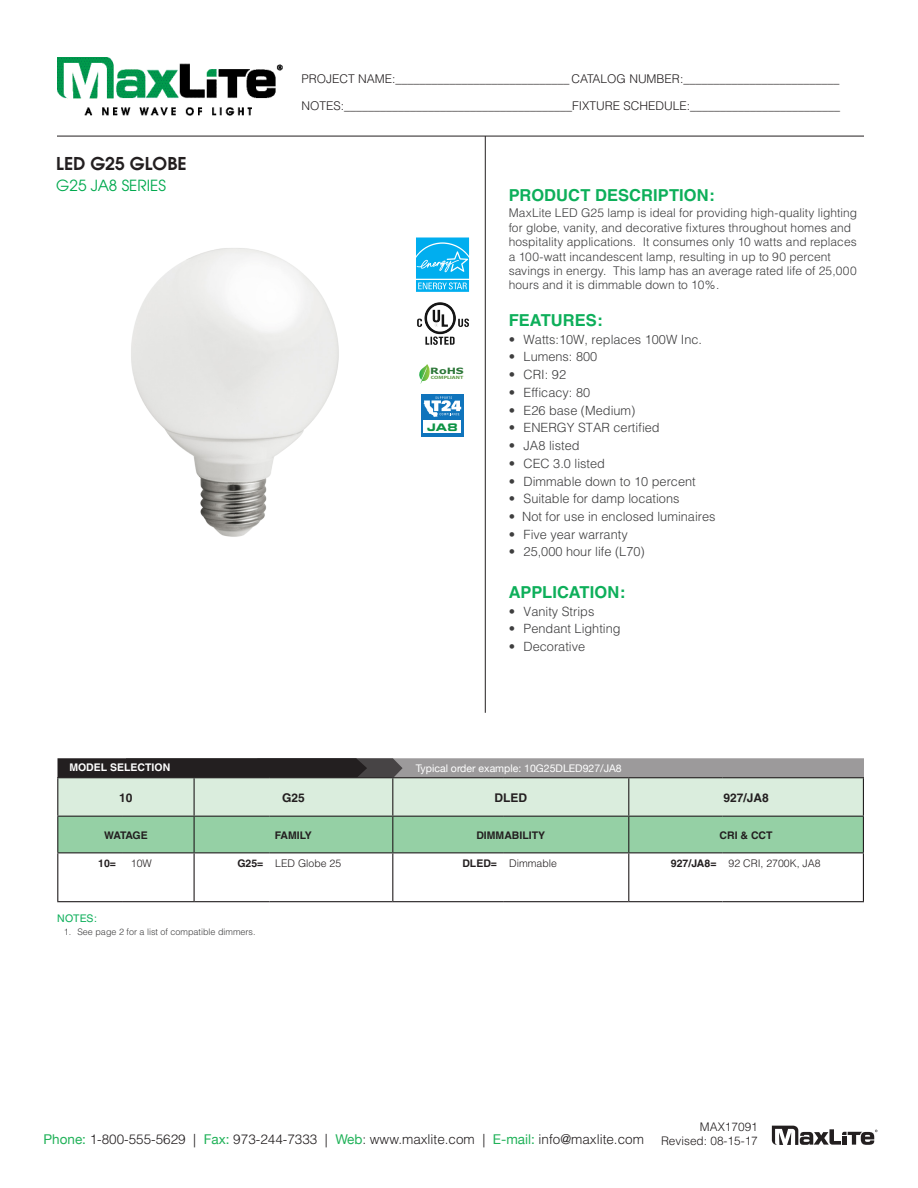
<style>
.page{position:relative;width:918px;height:1188px;background:#fff}
.page>*{position:absolute;margin:0;border:0;box-sizing:border-box;transform-origin:0 0}
.t1{font:600 17.7px "Avant Garde";color:#231f20}
.t2{font:700 16.5px "Helvetica";letter-spacing:.005em;color:#0daf5a}
.t3{font:15.3px "Avant Garde";color:#00a94e}
.t4{font:300 13.5px "Helvetica";color:#231f20}
.Bullets_Text_-_Featu{font:300 12.75px "Helvetica";color:#3e3e3f}
.Product_Description{font:300 12px/14.4px "Helvetica";letter-spacing:.005em;color:#3e3e3f}
.t5{font:300 12px "Helvetica";color:#231f20}
.t6{font:700 12px "Helvetica";color:#231f20}
.t7{font:300 11.85px "Helvetica";color:#231f20}
.t8{font:700 10.5px "Helvetica";color:#231f20}
.t9{font:300 10.5px "Helvetica";color:#231f20}
.t10{font:10.5px "Helvetica Neue";color:#fff}
.t11{font:700 10.5px "Helvetica";color:#fff}
.t12{font:10.5px "Helvetica";letter-spacing:.005em;color:#0daf5a}
.t13{font:10.35px "Eurostile Bold Extended Two";color:#0d9344}
.t14{font:300 9px "Helvetica";color:#3e3e3f}
.t15{font:700 8.7px "Verdana";color:#2d7739;scale:1.28 1}
.t16{font:700 4.65px "Myriad";color:#5a9a41;scale:1.28 1}
.s1{font-family:"Helvetica Neue";font-weight:400;color:#21b259}
</style>
<div class="page">
<img style="left:57px;top:58px;width:225px;height:57px">
<hr style="left:57px;top:136px;width:807px;height:1px;background:#231f20">
<svg style="left:772px;top:1126px;width:106px;height:19px"></svg>
<hr style="left:485px;top:136px;width:1px;height:577px;background:#231f20">
<svg style="left:419px;top:364px;width:11px;height:20px"></svg>
<svg style="left:58px;top:758px;width:806px;height:94px;background:#a7c4ae"></svg>
<hr style="left:392px;top:817px;width:1px;height:35px;background:#231f20">
<hr style="left:57px;top:853px;width:1px;height:48px;background:#231f20">
<hr style="left:194px;top:853px;width:1px;height:48px;background:#231f20">
<hr style="left:628px;top:853px;width:1px;height:48px;background:#231f20">
<hr style="left:863px;top:853px;width:1px;height:48px;background:#231f20">
<hr style="left:194px;top:777px;width:75px;height:1px;background:#231f20">
<hr style="left:269px;top:777px;width:124px;height:1px;background:#231f20">
<hr style="left:194px;top:816px;width:75px;height:1px;background:#231f20">
<hr style="left:269px;top:816px;width:124px;height:1px;background:#231f20">
<hr style="left:393px;top:777px;width:110px;height:1px;background:#231f20">
<hr style="left:392px;top:778px;width:1px;height:38px;background:#231f20">
<hr style="left:503px;top:777px;width:126px;height:1px;background:#231f20">
<hr style="left:393px;top:816px;width:110px;height:1px;background:#231f20">
<hr style="left:503px;top:816px;width:126px;height:1px;background:#231f20">
<hr style="left:57px;top:901px;width:65px;height:1px;background:#231f20">
<hr style="left:122px;top:901px;width:72px;height:1px;background:#231f20">
<hr style="left:194px;top:901px;width:75px;height:1px;background:#231f20">
<hr style="left:269px;top:901px;width:124px;height:1px;background:#231f20">
<hr style="left:392px;top:853px;width:1px;height:48px;background:#231f20">
<hr style="left:393px;top:901px;width:110px;height:1px;background:#231f20">
<hr style="left:503px;top:901px;width:126px;height:1px;background:#231f20">
<hr style="left:629px;top:901px;width:94px;height:1px;background:#231f20">
<hr style="left:723px;top:901px;width:141px;height:1px;background:#231f20">
<hr style="left:628px;top:817px;width:1px;height:35px;background:#231f20">
<hr style="left:629px;top:777px;width:94px;height:1px;background:#231f20">
<hr style="left:628px;top:778px;width:1px;height:38px;background:#231f20">
<hr style="left:723px;top:777px;width:141px;height:1px;background:#231f20">
<hr style="left:629px;top:816px;width:94px;height:1px;background:#231f20">
<hr style="left:723px;top:816px;width:141px;height:1px;background:#231f20">
<hr style="left:194px;top:852px;width:75px;height:1px;background:#231f20">
<hr style="left:269px;top:852px;width:124px;height:1px;background:#231f20">
<hr style="left:393px;top:852px;width:110px;height:1px;background:#231f20">
<hr style="left:503px;top:852px;width:126px;height:1px;background:#231f20">
<hr style="left:629px;top:852px;width:94px;height:1px;background:#231f20">
<hr style="left:723px;top:852px;width:141px;height:1px;background:#231f20">
<hr style="left:57px;top:817px;width:1px;height:35px;background:#231f20">
<hr style="left:194px;top:817px;width:1px;height:35px;background:#231f20">
<hr style="left:57px;top:852px;width:65px;height:1px;background:#231f20">
<hr style="left:122px;top:852px;width:72px;height:1px;background:#231f20">
<hr style="left:57px;top:777px;width:65px;height:1px;background:#231f20">
<hr style="left:57px;top:778px;width:1px;height:38px;background:#231f20">
<hr style="left:122px;top:777px;width:72px;height:1px;background:#231f20">
<hr style="left:194px;top:778px;width:1px;height:38px;background:#231f20">
<hr style="left:57px;top:816px;width:65px;height:1px;background:#231f20">
<hr style="left:122px;top:816px;width:72px;height:1px;background:#231f20">
<hr style="left:863px;top:817px;width:1px;height:35px;background:#231f20">
<hr style="left:863px;top:778px;width:1px;height:38px;background:#231f20">
<img style="left:417px;top:302px;width:52px;height:43px">
<img style="left:131px;top:248px;width:208px;height:289px">
<div style="left:421px;top:394px;width:43px;height:42px;background:#1074bc"></div>
<svg style="left:424px;top:397px;width:37px;height:20px"></svg>
<div style="left:424px;top:420px;width:37px;height:13px;background:#fff"></div>
<svg style="left:416px;top:237px;width:54px;height:55px"></svg>
<svg style="left:416px;top:238px;width:53px;height:54px;background:#29bbf1"></svg>
<p class="t1" style="left:56px;top:152px;width:132px">LED G25 GLOBE</p>
<p class="t3" style="left:56px;top:176px;width:111px">G25 JA8 SERIES</p>
<p class="t5" style="left:301px;top:71px;width:539px">PROJECT NAME:_____________________________ CATALOG NUMBER:__________________________</p>
<p class="t5" style="left:301px;top:98px;width:540px">NOTES:______________________________________FIXTURE SCHEDULE:_________________________</p>
<p class="t15" style="left:430px;top:365px;width:28px">RoHS</p>
<p class="t16" style="left:431px;top:375px;width:27px">COMPLIANT</p>
<p class="t13" style="left:427px;top:420px;width:32px">JA8</p>
<p class="t2" style="left:509px;top:185px;width:208px">PRODUCT DESCRIPTION:</p>
<p class="Product_Description" style="left:509px;top:206px;width:350px">MaxLite LED G25 lamp is ideal for providing high-quality lighting for globe, vanity, and decorative fixtures throughout homes and hospitality applications. It consumes only 10 watts and replaces a 100-watt incandescent lamp, resulting in up to 90 percent savings in energy. This lamp has an average rated life of 25,000 hours and it is dimmable down to 10%.</p>
<p class="t2" style="left:509px;top:310px;width:96px">FEATURES:</p>
<p class="Bullets_Text_-_Featu" style="left:509px;top:331px;width:195px">• Watts:10W, replaces 100W Inc.</p>
<p class="Bullets_Text_-_Featu" style="left:509px;top:349px;width:90px">• Lumens: 800</p>
<p class="Bullets_Text_-_Featu" style="left:509px;top:367px;width:59px">• CRI: 92</p>
<p class="Bullets_Text_-_Featu" style="left:509px;top:384px;width:83px">• Efficacy: 80</p>
<p class="Bullets_Text_-_Featu" style="left:509px;top:402px;width:128px">• E26 base (Medium)</p>
<p class="Bullets_Text_-_Featu" style="left:509px;top:420px;width:152px">• ENERGY STAR certified</p>
<p class="Bullets_Text_-_Featu" style="left:509px;top:438px;width:72px">• JA8 listed</p>
<p class="Bullets_Text_-_Featu" style="left:509px;top:455px;width:98px">• CEC 3.0 listed</p>
<p class="Bullets_Text_-_Featu" style="left:509px;top:473px;width:189px">• Dimmable down to 10 percent</p>
<p class="Bullets_Text_-_Featu" style="left:509px;top:491px;width:172px">• Suitable for damp locations</p>
<p class="Bullets_Text_-_Featu" style="left:509px;top:508px;width:208px">• Not for use in enclosed luminaires</p>
<p class="Bullets_Text_-_Featu" style="left:509px;top:526px;width:121px">• Five year warranty</p>
<p class="Bullets_Text_-_Featu" style="left:509px;top:544px;width:138px">• 25,000 hour life (L70)</p>
<p class="t2" style="left:509px;top:582px;width:118px">APPLICATION:</p>
<p class="Bullets_Text_-_Featu" style="left:509px;top:603px;width:87px">• Vanity Strips</p>
<p class="Bullets_Text_-_Featu" style="left:509px;top:621px;width:113px">• Pendant Lighting</p>
<p class="Bullets_Text_-_Featu" style="left:509px;top:639px;width:78px">• Decorative</p>
<p class="t11" style="left:69px;top:761px;width:102px">MODEL SELECTION</p>
<p class="t10" style="left:416px;top:761px;width:207px">Typical order example: 10G25DLED927/JA8</p>
<p class="t6" style="left:119px;top:790px;width:15px">10</p>
<p class="t6" style="left:282px;top:790px;width:24px">G25</p>
<p class="t6" style="left:494px;top:790px;width:34px">DLED</p>
<p class="t6" style="left:724px;top:790px;width:47px">927/JA8</p>
<p class="t8" style="left:104px;top:828px;width:45px">WATAGE</p>
<p class="t8" style="left:275px;top:828px;width:38px">FAMILY</p>
<p class="t8" style="left:476px;top:828px;width:70px">DIMMABILITY</p>
<p class="t8" style="left:720px;top:828px;width:55px">CRI &amp; CCT</p>
<p class="t8" style="left:98px;top:857px;width:19px">10=</p>
<p class="t9" style="left:131px;top:857px;width:23px">10W</p>
<p class="t8" style="left:237px;top:857px;width:27px">G25=</p>
<p class="t9" style="left:275px;top:857px;width:67px">LED Globe 25</p>
<p class="t8" style="left:462px;top:857px;width:36px">DLED=</p>
<p class="t9" style="left:509px;top:857px;width:49px">Dimmable</p>
<p class="t8" style="left:671px;top:857px;width:47px">927/JA8=</p>
<p class="t9" style="left:729px;top:857px;width:94px">92 CRI, 2700K, JA8</p>
<p class="t12" style="left:57px;top:912px;width:41px">NOTES:</p>
<p class="t14" style="left:64px;top:927px;width:193px">1. See page 2 for a list of compatible dimmers.</p>
<p class="t7" style="left:700px;top:1119px;width:59px">MAX17091</p>
<p class="t4" style="left:44px;top:1130px;width:602px"><span class="s1">Phone:</span> 1-800-555-5629 | <span class="s1">Fax:</span> 973-244-7333 | <span class="s1">Web</span>: www.maxlite.com | <span class="s1">E-mail:</span> info@maxlite.com</p>
<p class="t7" style="left:661px;top:1133px;width:98px">Revised: 08-15-17</p>
</div>
